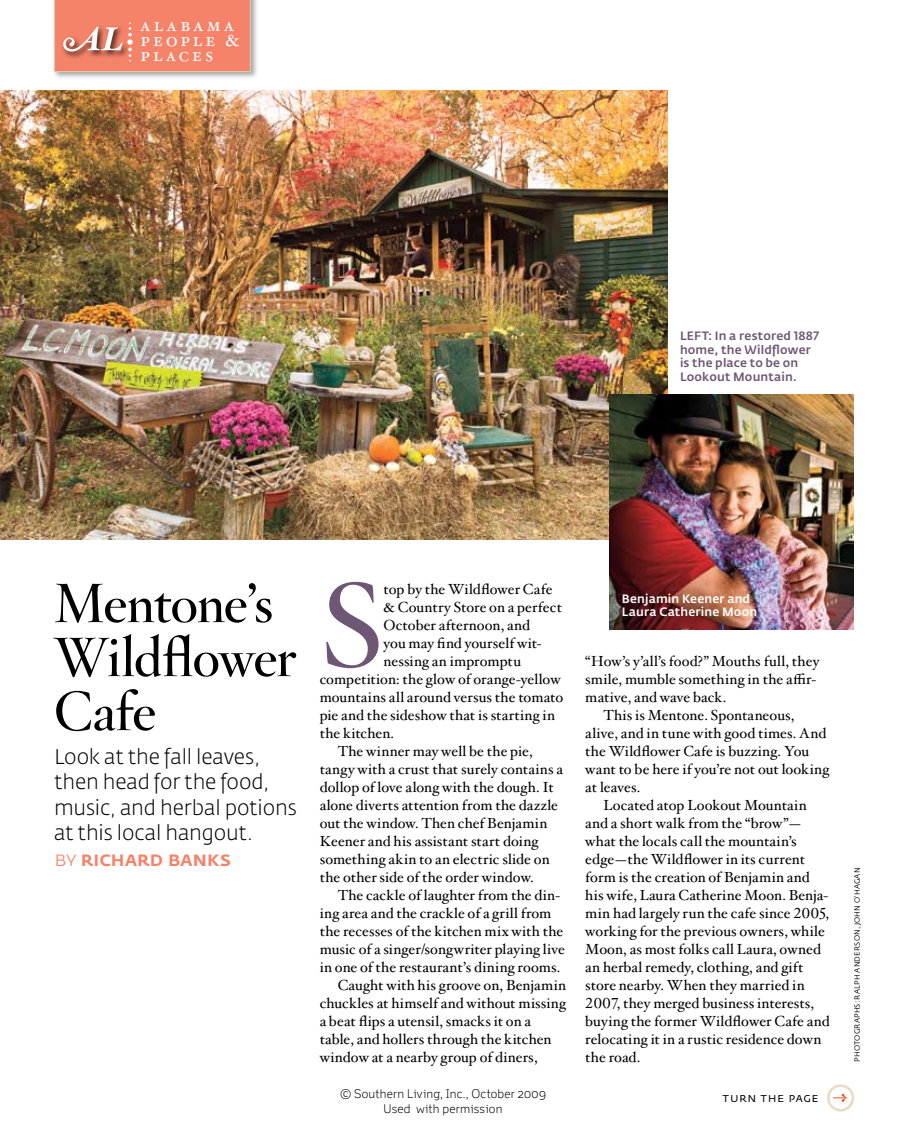
<style>
.page{position:relative;width:905px;height:1134px;background:#fff}
.page>*{position:absolute;margin:0;border:0;box-sizing:border-box;transform-origin:0 0}
.t1{font:600 115.95px "Hoefler Titling";color:#6e5774}
.t2{font:600 54px/54px "Hoefler Titling";letter-spacing:-.02em;color:#000}
.t3{font:300 21px/25.5px "Fedra Sans Pro";letter-spacing:-.01em;color:#000}
.t4{font:19.5px/15px "Hoefler Txt";letter-spacing:.165em;color:#fff}
.t5{font:14.7px "Hoefler Txt";letter-spacing:.01em;color:#000}
.t6{font:12.75px "Fedra Sans Pro";letter-spacing:.055em;color:#000}
.t7{font:500 12px/13.5px "Fedra Sans Pro";letter-spacing:.015em;color:#6e5774}
.t8{font:300 12px "Felbridge Std";letter-spacing:.02em;color:#000}
.t9{font:500 12px/13.5px "Fedra Sans Pro";letter-spacing:.01em;color:#fff}
.t10{font:7.5px "Fedra Sans Pro";letter-spacing:.02em;color:#000}
.s1{font-size:18px}
.s2{color:#f58369}
.s3{font-weight:500;color:#f58369}
</style>
<div class="page">
<img style="left:0;top:90px;width:667px;height:450px">
<div style="left:51px;top:0;width:208px;height:81px;background:#000;opacity:.36"></div>
<svg style="left:54px;top:0;width:197px;height:72px;background:#f0866d"></svg>
<img style="left:609px;top:394px;width:245px;height:236px">
<div style="left:827px;top:1084px;width:27px;height:27px;border:3px solid #e8dbc8;border-radius:50%"></div>
<div style="left:833px;top:1097px;width:22px;height:11px;background:#000;opacity:.36"></div>
<svg style="left:833px;top:1094px;width:14px;height:8px"></svg>
<h3 class="t4" style="left:140px;top:17px;width:100px">alabama people <span class="s1">&amp; </span>places</h3>
<p class="t7" style="left:680px;top:329px;width:140px">left: In a restored 1887 home, the Wildflower is the place to be on<br>Lookout Mountain.</p>
<h2 class="t2" style="left:54px;top:572px;width:244px">Mentone’s<br>Wildflower<br>Cafe</h2>
<h3 class="t3" style="left:54px;top:744px;width:244px">Look at the fall leaves, then head for the food, music, and herbal potions at this local hangout.<br><span class="s2">by</span> <span class="s3">richard banks</span></h3>
<h1 class="t1" style="left:320px;top:535px;width:65px">S</h1>
<p class="t5" style="left:383px;top:578px;width:171px">top by the Wildflower Cafe</p>
<p class="t5" style="left:383px;top:596px;width:180px">&amp; Country Store on a perfect</p>
<p class="t5" style="left:383px;top:614px;width:148px">October afternoon, and</p>
<p class="t5" style="left:383px;top:632px;width:151px">you may find yourself wit--</p>
<p class="t5" style="left:383px;top:650px;width:139px">nessing an impromptu</p>
<p class="t5" style="left:320px;top:668px;width:243px">com-petition: the glow of orange-yellow</p>
<p class="t5" style="left:320px;top:686px;width:245px">mountains all around versus the tomato</p>
<p class="t5" style="left:320px;top:704px;width:237px">pie and the sideshow that is starting in</p>
<p class="t5" style="left:320px;top:722px;width:76px">the kitchen.</p>
<p class="t5" style="left:338px;top:740px;width:197px">The winner may well be the pie,</p>
<p class="t5" style="left:320px;top:758px;width:245px">tangy with a crust that surely contains a</p>
<p class="t5" style="left:320px;top:776px;width:236px">dollop of love along with the dough. It</p>
<p class="t5" style="left:320px;top:794px;width:240px">alone diverts attention from the dazzle</p>
<p class="t5" style="left:320px;top:812px;width:229px">out the window. Then chef Benjamin</p>
<p class="t5" style="left:320px;top:830px;width:220px">Keener and his assistant start doing</p>
<p class="t5" style="left:320px;top:848px;width:231px">something akin to an electric slide on</p>
<p class="t5" style="left:320px;top:866px;width:216px">the other side of the order window.</p>
<p class="t5" style="left:338px;top:884px;width:224px">The cackle of laughter from the din-</p>
<p class="t5" style="left:320px;top:902px;width:231px">ing area and the crackle of a grill from</p>
<p class="t5" style="left:320px;top:920px;width:245px">the recesses of the kitchen mix with the</p>
<p class="t5" style="left:320px;top:938px;width:247px">music of a singer/songwriter playing live</p>
<p class="t5" style="left:320px;top:956px;width:242px">in one of the restaurant’s dining rooms.</p>
<p class="t5" style="left:338px;top:974px;width:230px">Caught with his groove on, Benjamin</p>
<p class="t5" style="left:320px;top:992px;width:248px">chuckles at himself and without missing</p>
<p class="t5" style="left:320px;top:1010px;width:213px">a beat flips a utensil, smacks it on a</p>
<p class="t5" style="left:320px;top:1028px;width:233px">table, and hollers through the kitchen</p>
<p class="t5" style="left:320px;top:1046px;width:219px">window at a nearby group of diners,</p>
<p class="t9" style="left:622px;top:592px;width:137px">Benjamin Keener and<br>Laura Catherine Moon</p>
<p class="t5" style="left:585px;top:650px;width:236px">“How’s y’all’s food?” Mouths full, they</p>
<p class="t5" style="left:585px;top:668px;width:232px">smile, mumble something in the affir-</p>
<p class="t5" style="left:585px;top:686px;width:142px">mative, and wave back.</p>
<p class="t5" style="left:603px;top:704px;width:193px">This is Mentone. Spontaneous,</p>
<p class="t5" style="left:585px;top:722px;width:242px">alive, and in tune with good times. And</p>
<p class="t5" style="left:585px;top:740px;width:225px">the Wildflower Cafe is buzzing. You</p>
<p class="t5" style="left:585px;top:758px;width:245px">want to be here if you’re not out looking</p>
<p class="t5" style="left:585px;top:776px;width:57px">at leaves.</p>
<p class="t5" style="left:603px;top:794px;width:205px">Located atop Lookout Mountain</p>
<p class="t5" style="left:585px;top:812px;width:218px">and a short walk from the “brow”—</p>
<p class="t5" style="left:585px;top:830px;width:213px">what the locals call the mountain’s</p>
<p class="t5" style="left:585px;top:848px;width:221px">edge—the Wildflower in its current</p>
<p class="t5" style="left:585px;top:866px;width:226px">form is the creation of Benjamin and</p>
<p class="t5" style="left:585px;top:884px;width:244px">his wife, Laura Catherine Moon. Benja-</p>
<p class="t5" style="left:585px;top:902px;width:245px">min had largely run the cafe since 2005,</p>
<p class="t5" style="left:585px;top:920px;width:241px">working for the previous owners, while</p>
<p class="t5" style="left:585px;top:938px;width:237px">Moon, as most folks call Laura, owned</p>
<p class="t5" style="left:585px;top:956px;width:220px">an herbal remedy, clothing, and gift</p>
<p class="t5" style="left:585px;top:974px;width:221px">store nearby. When they married in</p>
<p class="t5" style="left:585px;top:992px;width:230px">2007, they merged business interests,</p>
<p class="t5" style="left:585px;top:1010px;width:246px">buying the former Wildflower Cafe and</p>
<p class="t5" style="left:585px;top:1028px;width:238px">relocating it in a rustic residence down</p>
<p class="t5" style="left:585px;top:1046px;width:57px">the road.</p>
<p class="t8" style="left:340px;top:1087px;width:207px">© Southern Living, Inc., October 2009</p>
<p class="t6" style="left:722px;top:1090px;width:98px">turn the page</p>
<p class="t8" style="left:383px;top:1102px;width:120px">Used with permission</p>
<p class="t10" style="left:852px;top:1062px;width:196px;rotate:-90deg">photographs: ralph anderson, john o’hagan</p>
</div>
